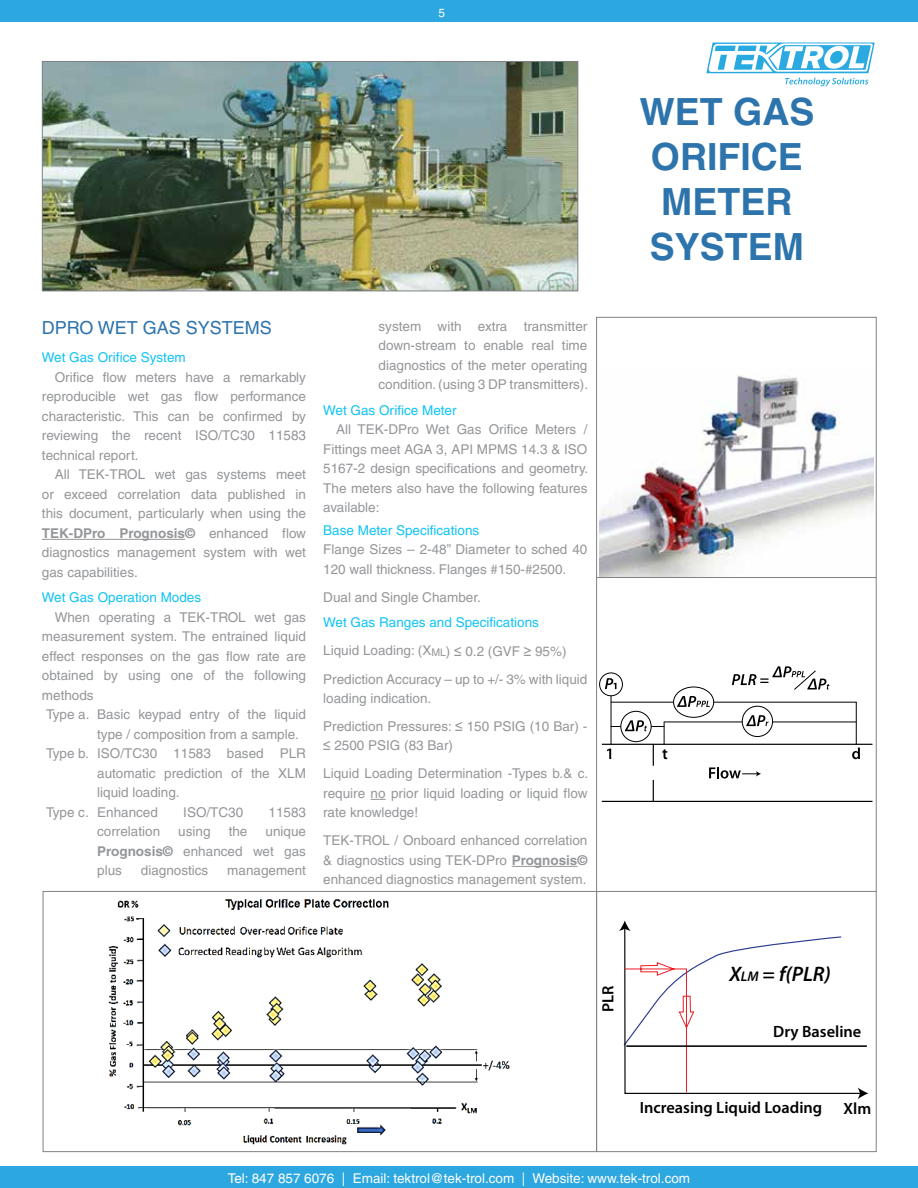
<style>
.page{position:relative;width:918px;height:1188px;background:#fff}
.page>*{position:absolute;margin:0;border:0;box-sizing:border-box;transform-origin:0 0}
.t1{font:700 37.5px/45px "Helvetica CE";color:#2d74ac;text-align:center}
.t2{font:italic 600 21px "Myriad Pro";color:#000101}
.t3{font:18px "Helvetica CE";color:#2d74ad}
.t4{font:600 16.35px "Myriad Pro";color:#000101}
.t5{font:13.5px/19.5px "Helvetica CE";color:#949699;text-align:justify}
.t6{font:13.5px "Helvetica CE";color:#12c3f4}
.t7{font:13.5px "Helvetica CE";color:#fff}
.t8{font:11.85px "Helvetica CE";color:#fff}
.s1{font-weight:700}
.s2{color:#12c3f4}
.s3{font-size:10.5px}
.s4{font-size:13.95px}
</style>
<div class="page">
<div style="left:0;top:0;width:918px;height:21px;background:#2da7df"></div>
<div style="left:0;top:1167px;width:918px;height:21px;background:#2da7df"></div>
<svg style="left:706px;top:43px;width:169px;height:43px"></svg>
<svg style="left:619px;top:921px;width:249px;height:178px"></svg>
<hr style="left:626px;top:1045px;width:241px;height:2px;background:#000">
<img style="left:599px;top:375px;width:274px;height:201px">
<hr style="left:42px;top:539px;width:143px;height:1px;background:#949699">
<svg style="left:371px;top:799px;width:15px;height:1px"></svg>
<hr style="left:512px;top:866px;width:65px;height:1px;background:#949699">
<hr style="left:602px;top:801px;width:270px;height:1px;background:#000">
<hr style="left:611px;top:702px;width:245px;height:1px;background:#000">
<hr style="left:664px;top:722px;width:193px;height:1px;background:#000">
<hr style="left:611px;top:726px;width:53px;height:1px;background:#000">
<hr style="left:611px;top:695px;width:1px;height:49px;background:#000">
<hr style="left:602px;top:744px;width:270px;height:1px;background:#000">
<svg style="left:653px;top:780px;width:1px;height:21px"></svg>
<svg style="left:653px;top:745px;width:1px;height:21px"></svg>
<div style="left:599px;top:673px;width:24px;height:23px;border:1px solid #000;border-radius:50%"></div>
<svg style="left:605px;top:678px;width:11px;height:11px"></svg>
<div style="left:621px;top:711px;width:30px;height:31px;background:#fff;border-radius:50%"></div>
<div style="left:621px;top:711px;width:30px;height:31px;border:1px solid #000;border-radius:50%"></div>
<svg style="left:625px;top:720px;width:22px;height:11px"></svg>
<svg style="left:742px;top:706px;width:31px;height:31px"></svg>
<div style="left:742px;top:706px;width:31px;height:31px;border:1px solid #000;border-radius:50%"></div>
<svg style="left:746px;top:715px;width:23px;height:11px"></svg>
<div style="left:674px;top:687px;width:40px;height:30px;background:#fff;border-radius:50%"></div>
<div style="left:673px;top:687px;width:41px;height:31px;border:1px solid #000;border-radius:50%"></div>
<svg style="left:677px;top:696px;width:33px;height:11px"></svg>
<svg style="left:732px;top:666px;width:98px;height:24px"></svg>
<svg style="left:709px;top:767px;width:52px;height:12px"></svg>
<svg style="left:852px;top:748px;width:8px;height:11px"></svg>
<svg style="left:607px;top:749px;width:4px;height:10px"></svg>
<svg style="left:662px;top:722px;width:5px;height:37px"></svg>
<hr style="left:856px;top:702px;width:1px;height:43px;background:#000">
<img style="left:108px;top:899px;width:402px;height:246px">
<div style="left:43px;top:891px;width:554px;height:261px;border:1px solid #808285"></div>
<img style="left:44px;top:63px;width:532px;height:226px">
<div style="left:42px;top:61px;width:536px;height:230px;border:1px solid #808285"></div>
<hr style="left:596px;top:577px;width:281px;height:1px;background:#808285">
<hr style="left:596px;top:891px;width:281px;height:1px;background:#808285">
<p class="t8" style="left:438px;top:6px;width:8px">5</p>
<h3 class="t3" style="left:42px;top:318px;width:231px">DPRO WET GAS SYSTEMS</h3>
<p class="t6" style="left:42px;top:350px;width:145px">Wet Gas Orifice System</p>
<p class="t5" style="left:42px;top:367px;width:266px;text-indent:13px">Orifice flow meters have a remarkably reproducible wet gas flow performance characteristic. This can be confirmed by reviewing the recent ISO/TC30 11583 technical report.</p>
<p class="t5" style="left:42px;top:465px;width:266px;text-indent:13px">All TEK-TROL wet gas systems meet or exceed correlation data published in this document, particularly when using the <span class="s1">TEK-DPro Prognosis©</span> enhanced flow diagnostics management system with wet gas capabilities.</p>
<p class="t6" style="left:42px;top:590px;width:161px">Wet Gas Operation Modes</p>
<p class="t5" style="left:55px;top:607px;width:253px">When operating a TEK-TROL wet gas</p>
<p class="t5" style="left:42px;top:627px;width:266px">measurement system. The entrained liquid</p>
<p class="t5" style="left:42px;top:646px;width:266px">effect responses on the gas flow rate are</p>
<p class="t5" style="left:42px;top:666px;width:266px">obtained by using one of the following</p>
<p class="t5" style="left:42px;top:685px;width:53px">methods</p>
<p class="t5" style="left:46px;top:705px;width:261px">Type a. Basic keypad entry of the liquid</p>
<p class="t5" style="left:97px;top:724px;width:203px">type / composition from a sample.</p>
<p class="t5" style="left:46px;top:744px;width:261px">Type b. ISO/TC30 11583 based PLR</p>
<p class="t5" style="left:97px;top:763px;width:210px">automatic prediction of the XLM</p>
<p class="t5" style="left:97px;top:783px;width:84px">liquid loading.</p>
<p class="t5" style="left:46px;top:802px;width:113px">Type c. Enhanced</p>
<p class="t5" style="left:183px;top:802px;width:62px">ISO/TC30</p>
<p class="t5" style="left:269px;top:802px;width:39px">11583</p>
<p class="t5" style="left:97px;top:822px;width:65px">correlation</p>
<p class="t5" style="left:178px;top:822px;width:34px">using</p>
<p class="t5" style="left:229px;top:822px;width:20px">the</p>
<p class="t5" style="left:97px;top:822px;width:210px;text-indent:168px">unique <span class="s1">Prognosis©</span> enhanced wet gas plus</p>
<p class="t5" style="left:141px;top:861px;width:69px">diagnostics</p>
<p class="t5" style="left:227px;top:861px;width:80px">management</p>
<p class="t5" style="left:379px;top:316px;width:211px">system with extra transmitter down-stream to enable real time diagnostics of the meter operating condition. (using 3 DP transmitters).</p>
<p class="t6" style="left:323px;top:402px;width:135px">Wet Gas Orifice Meter</p>
<p class="t5" style="left:323px;top:420px;width:266px;text-indent:13px">All TEK-DPro Wet Gas Orifice Meters / Fittings meet AGA 3, API MPMS 14.3 &amp; ISO 5167-2 design specifications and geometry.<br>The meters also have the following features available:</p>
<p class="t6" style="left:323px;top:522px;width:158px">Base Meter Specifications</p>
<p class="t5" style="left:323px;top:540px;width:266px">Flange Sizes – 2-48” Diameter to sched 40<br>120 wall thickness. Flanges #150-#2500.</p>
<p class="t5" style="left:323px;top:587px;width:159px">Dual and Single Chamber.</p>
<p class="t5" style="left:323px;top:609px;width:266px;line-height:28px;text-align:left"><span class="s2">Wet Gas Ranges and Specifications<br></span>Liquid Loading: (X<span class="s3">ML</span>) ≤ 0.2 (GVF ≥ 95%)<br>Prediction Accuracy – up to +/- 3% with liquid</p>
<p class="t5" style="left:323px;top:684px;width:266px;line-height:28px">loading indication.<br>Prediction Pressures: ≤ 150 PSIG (10 Bar) -</p>
<p class="t5" style="left:323px;top:732px;width:266px;line-height:28px">≤ 2500 PSIG (83 Bar)<br>Liquid Loading Determination -Types b.&amp; c.</p>
<p class="t5" style="left:323px;top:783px;width:266px">require no prior liquid loading or liquid flow rate knowledge!</p>
<p class="t5" style="left:323px;top:831px;width:266px">TEK-TROL / Onboard enhanced correlation &amp; diagnostics using TEK-DPro <span class="s1">Prognosis© </span>enhanced diagnostics management system.</p>
<h1 class="t1" style="left:639px;top:88px;width:177px">WET GAS<br>ORIFICE<br>METER<br>SYSTEM</h1>
<p class="t4" style="left:598px;top:1012px;width:28px;rotate:-90deg">PLR</p>
<h2 class="t2" style="left:729px;top:960px;width:103px">X<span class="s4">LM</span> = f(PLR)</h2>
<p class="t4" style="left:773px;top:1021px;width:90px">Dry Baseline</p>
<p class="t4" style="left:640px;top:1097px;width:184px">Increasing Liquid Loading</p>
<p class="t4" style="left:843px;top:1098px;width:29px">Xlm</p>
<p class="t7" style="left:228px;top:1170px;width:464px">Tel: 847 857 6076 | Email: tektrol@tek-trol.com | Website: www.tek-trol.com</p>
</div>
